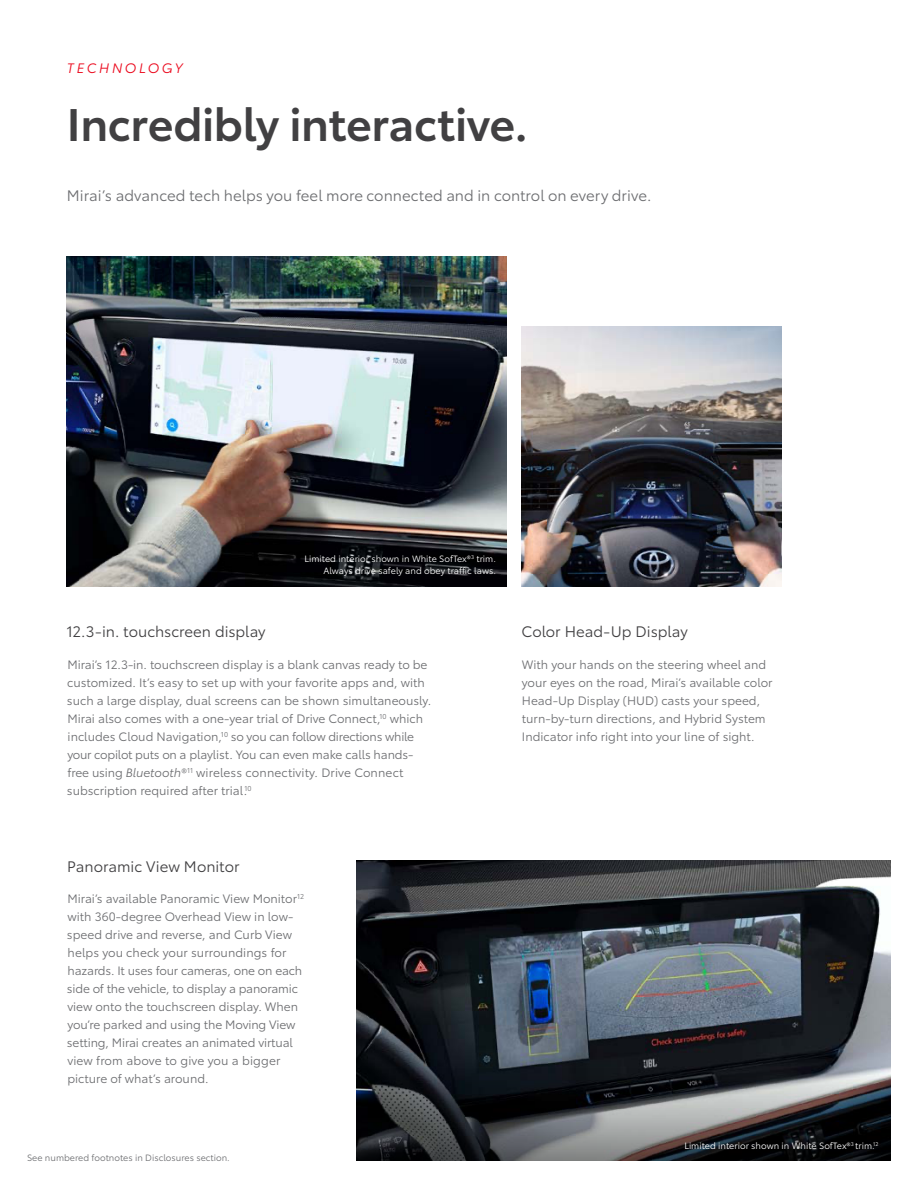
<style>
.page{position:relative;width:918px;height:1188px;background:#fff}
.page>*{position:absolute;margin:0;border:0;box-sizing:border-box;transform-origin:0 0}
.t1{font:600 45px "Toyota Type";letter-spacing:-.01em;color:#414042}
.t2{font:15px "Toyota Type";color:#6d6e71}
.t3{font:15px "Toyota Type";color:#414042}
.t4{font:italic 13.5px "Toyota Type";letter-spacing:.2em;color:#eb0a1e}
.t5{font:12px/18px "Toyota Type";color:#6d6e71}
.t6{font:9px/12px "Toyota Type";color:#fff;text-align:right}
.t7{font:9px "Toyota Type";color:#6d6e71}
.s1{font-style:italic}
</style>
<div class="page">
<img style="left:357px;top:860px;width:534px;height:180px">
<img style="left:67px;top:256px;width:439px;height:330px">
<img style="left:521px;top:326px;width:260px;height:260px">
<svg style="left:357px;top:1040px;width:534px;height:121px;background:#3a3c40"></svg>
<p class="t4" style="left:67px;top:58px;width:118px">TECHNOLOGY</p>
<h1 class="t1" style="left:67px;top:91px;width:463px">Incredibly interactive.</h1>
<p class="t2" style="left:67px;top:184px;width:586px">Mirai’s advanced tech helps you feel more connected and in control on every drive.</p>
<p class="t6" style="left:305px;top:552px;width:193px">Limited interior shown in White SofTex®<sup>3</sup> trim.<br>Always drive safely and obey traffic laws.</p>
<p class="t3" style="left:66px;top:621px;width:201px">12.3-in. touchscreen display</p>
<p class="t5" style="left:67px;top:655px;width:366px">Mirai’s 12.3-in. touchscreen display is a blank canvas ready to be customized. It’s easy to set up with your favorite apps and, with such a large display, dual screens can be shown simultaneously.<br>Mirai also comes with a one-year trial of Drive Connect,<sup>10</sup> which includes Cloud Navigation,<sup>10</sup> so you can follow directions while your copilot puts on a playlist. You can even make calls hands&shy;free using <span class="s1">Bluetooth</span>®<sup>11</sup> wireless connectivity. Drive Connect subscription required after trial.<sup>10</sup></p>
<p class="t3" style="left:67px;top:855px;width:174px">Panoramic View Monitor</p>
<p class="t5" style="left:67px;top:889px;width:239px">Mirai’s available Panoramic View Monitor<sup>12 </sup>with 360-degree Overhead View in low&shy;speed drive and reverse, and Curb View helps you check your surroundings for hazards. It uses four cameras, one on each side of the vehicle, to display a panoramic view onto the touchscreen display. When you’re parked and using the Moving View setting, Mirai creates an animated virtual view from above to give you a bigger picture of what’s around.</p>
<p class="t7" style="left:27px;top:1151px;width:204px">See numbered footnotes in Disclosures section.</p>
<p class="t3" style="left:521px;top:621px;width:168px">Color Head-Up Display</p>
<p class="t5" style="left:522px;top:655px;width:252px">With your hands on the steering wheel and your eyes on the road, Mirai’s available color Head-Up Display (HUD) casts your speed, turn-by-turn directions, and Hybrid System Indicator info right into your line of sight.</p>
<p class="t6" style="left:684px;top:1139px;width:196px">Limited interior shown in White SofTex®<sup>3</sup> trim.<sup>12</sup></p>
</div>
